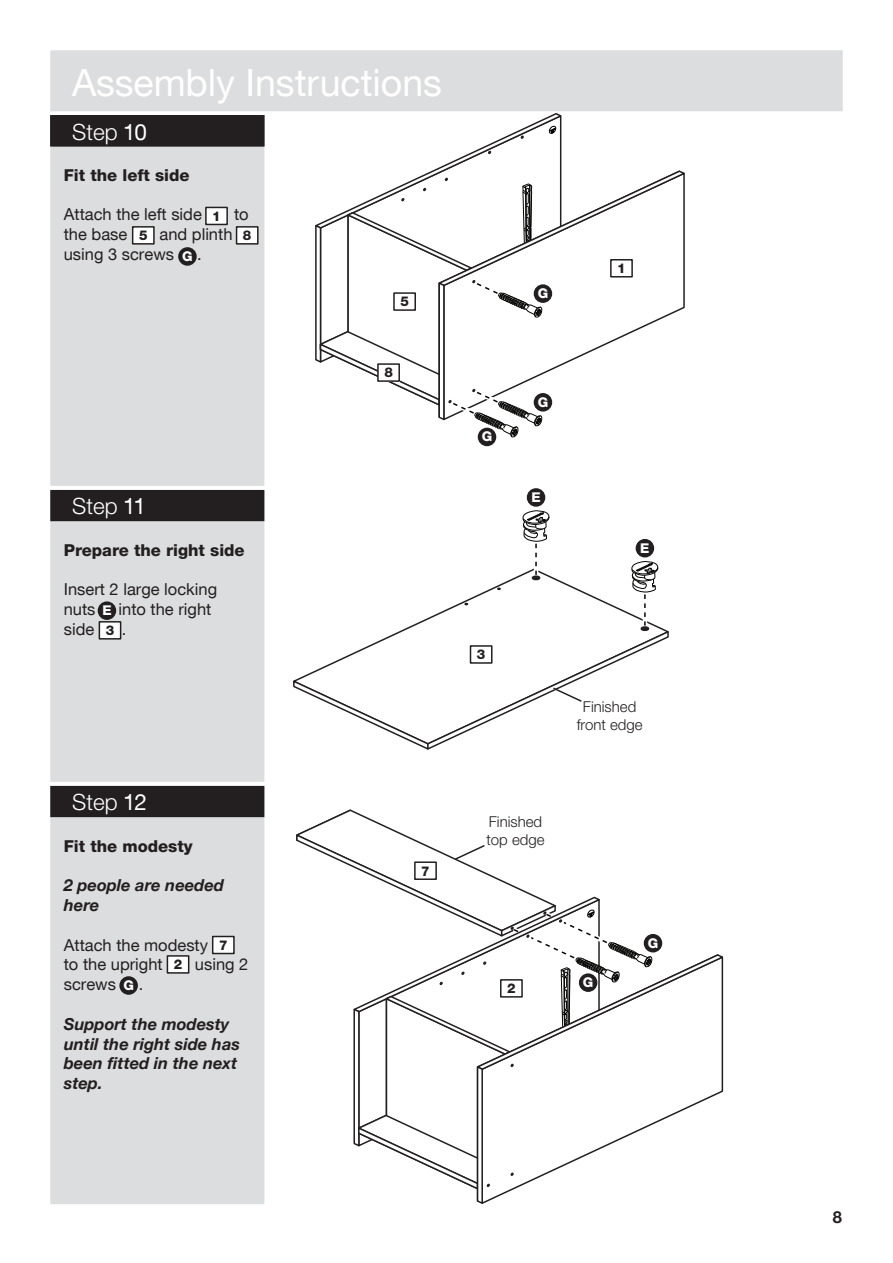
<style>
.page{position:relative;width:893px;height:1263px;background:#fff}
.page>*{position:absolute;margin:0;border:0;box-sizing:border-box;transform-origin:0 0}
.t1{font:37.5px "Helvetica Neue CE";color:#fff}
.t2{font:300 22.5px "Helvetica Neue CE";color:#fff}
.t3{font:16.5px/19.8px "Helvetica Neue CE";color:#231f20}
.t4{font:italic 700 16.5px/19.8px "Helvetica Neue CE";color:#231f20}
.t5{font:800 16.5px "Helvetica Neue CE";color:#231f20}
.t6{font:700 16.5px "Helvetica Neue CE";color:#231f20}
.t7{font:300 15px/18px "Helvetica Neue CE";color:#231f20}
.t8{font:800 13.5px "Helvetica Neue CE";color:#231f20}
.t9{font:800 13.5px "Helvetica Neue CE";color:#fff}
.s1{font-weight:400}
</style>
<div class="page">
<div style="left:51px;top:51px;width:791px;height:60px;background:#dcdddf"></div>
<div style="left:50px;top:50px;width:793px;height:61px;border:2px solid #dcdddf"></div>
<div style="left:51px;top:146px;width:213px;height:1057px;background:#dcdddf"></div>
<div style="left:50px;top:145px;width:214px;height:1059px;border:2px solid #dcdddf"></div>
<svg style="left:315px;top:113px;width:370px;height:325px"></svg>
<div style="left:478px;top:428px;width:17px;height:17px;background:#231f20;border-radius:50%"></div>
<div style="left:478px;top:428px;width:18px;height:18px;border:2px solid #231f20;border-radius:50%"></div>
<div style="left:237px;top:227px;width:21px;height:17px;background:#fff"></div>
<div style="left:236px;top:226px;width:23px;height:19px;border:2px solid #231f20"></div>
<div style="left:206px;top:207px;width:21px;height:17px;background:#fff"></div>
<div style="left:205px;top:207px;width:23px;height:18px;border:2px solid #231f20"></div>
<div style="left:133px;top:227px;width:21px;height:17px;background:#fff"></div>
<div style="left:132px;top:226px;width:23px;height:19px;border:2px solid #231f20"></div>
<div style="left:179px;top:248px;width:17px;height:17px;background:#231f20;border-radius:50%"></div>
<div style="left:178px;top:247px;width:19px;height:19px;border:2px solid #231f20;border-radius:50%"></div>
<div style="left:378px;top:364px;width:21px;height:17px;background:#fff"></div>
<div style="left:377px;top:363px;width:23px;height:19px;border:2px solid #231f20"></div>
<div style="left:394px;top:293px;width:21px;height:17px;background:#fff"></div>
<div style="left:393px;top:292px;width:23px;height:19px;border:2px solid #231f20"></div>
<div style="left:611px;top:260px;width:21px;height:17px;background:#fff"></div>
<div style="left:610px;top:259px;width:23px;height:18px;border:2px solid #231f20"></div>
<div style="left:527px;top:489px;width:18px;height:17px;background:#231f20;border-radius:50%"></div>
<div style="left:527px;top:488px;width:18px;height:19px;border:2px solid #231f20;border-radius:50%"></div>
<div style="left:99px;top:622px;width:22px;height:17px;background:#fff"></div>
<div style="left:99px;top:621px;width:22px;height:18px;border:2px solid #231f20"></div>
<div style="left:98px;top:602px;width:17px;height:17px;background:#231f20;border-radius:50%"></div>
<div style="left:98px;top:601px;width:18px;height:19px;border:2px solid #231f20;border-radius:50%"></div>
<svg style="left:293px;top:506px;width:376px;height:244px"></svg>
<svg style="left:50px;top:486px;width:215px;height:5px"></svg>
<svg style="left:50px;top:782px;width:215px;height:5px"></svg>
<svg style="left:296px;top:809px;width:428px;height:395px"></svg>
<div style="left:580px;top:974px;width:17px;height:17px;background:#231f20;border-radius:50%"></div>
<div style="left:579px;top:973px;width:18px;height:19px;border:2px solid #231f20;border-radius:50%"></div>
<div style="left:213px;top:936px;width:21px;height:17px;background:#fff"></div>
<div style="left:212px;top:936px;width:23px;height:18px;border:2px solid #231f20"></div>
<div style="left:167px;top:956px;width:22px;height:17px;background:#fff"></div>
<div style="left:167px;top:955px;width:22px;height:19px;border:2px solid #231f20"></div>
<div style="left:120px;top:977px;width:17px;height:17px;background:#231f20;border-radius:50%"></div>
<div style="left:119px;top:976px;width:19px;height:19px;border:2px solid #231f20;border-radius:50%"></div>
<div style="left:501px;top:980px;width:21px;height:17px;background:#fff"></div>
<div style="left:500px;top:979px;width:23px;height:18px;border:2px solid #231f20"></div>
<div style="left:51px;top:116px;width:213px;height:30px;background:#231f20"></div>
<div style="left:50px;top:115px;width:214px;height:31px;border:2px solid #231f20"></div>
<div style="left:51px;top:491px;width:213px;height:29px;background:#231f20"></div>
<div style="left:50px;top:490px;width:214px;height:31px;border:2px solid #231f20"></div>
<div style="left:51px;top:787px;width:213px;height:29px;background:#231f20"></div>
<div style="left:50px;top:786px;width:214px;height:31px;border:2px solid #231f20"></div>
<p class="t1" style="left:72px;top:60px;width:371px">Assembly Instructions</p>
<p class="t2" style="left:72px;top:118px;width:76px">Step <span class="s1">10</span></p>
<p class="t5" style="left:64px;top:165px;width:127px">Fit the left side</p>
<p class="t3" style="left:64px;top:205px;width:140px">Attach the left side</p>
<p class="t3" style="left:234px;top:205px;width:16px">to</p>
<p class="t3" style="left:64px;top:225px;width:65px">the base</p>
<p class="t8" style="left:212px;top:208px;width:10px">1</p>
<p class="t3" style="left:64px;top:225px;width:170px;text-indent:96px">and plinth using 3 screws</p>
<p class="t8" style="left:243px;top:227px;width:10px">8</p>
<p class="t8" style="left:139px;top:227px;width:10px">5</p>
<p class="t9" style="left:182px;top:248px;width:12px">G</p>
<p class="t3" style="left:197px;top:244px;width:6px">.</p>
<p class="t2" style="left:72px;top:493px;width:75px">Step <span class="s1">11</span></p>
<p class="t5" style="left:64px;top:540px;width:182px">Prepare the right side</p>
<p class="t3" style="left:64px;top:580px;width:155px">Insert 2 large locking nuts</p>
<p class="t3" style="left:119px;top:599px;width:94px">into the right</p>
<p class="t9" style="left:102px;top:602px;width:11px">E</p>
<p class="t3" style="left:64px;top:619px;width:32px">side</p>
<p class="t3" style="left:122px;top:619px;width:6px">.</p>
<p class="t8" style="left:106px;top:622px;width:10px">3</p>
<p class="t2" style="left:72px;top:789px;width:76px">Step <span class="s1">12</span></p>
<p class="t5" style="left:64px;top:835px;width:130px">Fit the modesty</p>
<p class="t4" style="left:64px;top:876px;width:162px">2 people are needed here</p>
<p class="t3" style="left:64px;top:935px;width:146px">Attach the modesty to the upright</p>
<p class="t8" style="left:219px;top:937px;width:10px">7</p>
<p class="t3" style="left:195px;top:955px;width:55px">using 2</p>
<p class="t8" style="left:174px;top:956px;width:10px">2</p>
<p class="t8" style="left:400px;top:293px;width:10px">5</p>
<p class="t8" style="left:384px;top:364px;width:10px">8</p>
<p class="t9" style="left:482px;top:428px;width:12px">G</p>
<p class="t9" style="left:538px;top:285px;width:12px">G</p>
<p class="t9" style="left:538px;top:394px;width:12px">G</p>
<p class="t9" style="left:531px;top:489px;width:11px">E</p>
<p class="t8" style="left:477px;top:646px;width:10px">3</p>
<p class="t8" style="left:421px;top:862px;width:10px">7</p>
<p class="t7" style="left:486px;top:813px;width:60px">Finished top edge</p>
<p class="t9" style="left:123px;top:977px;width:12px">G</p>
<p class="t8" style="left:507px;top:980px;width:10px">2</p>
<p class="t3" style="left:64px;top:974px;width:54px">screws</p>
<p class="t3" style="left:139px;top:974px;width:6px">.</p>
<p class="t4" style="left:64px;top:1014px;width:178px">Support the modesty until the right side has been fitted in the next step.</p>
<p class="t8" style="left:617px;top:260px;width:10px">1</p>
<p class="t9" style="left:640px;top:539px;width:11px">E</p>
<p class="t7" style="left:577px;top:698px;width:67px;text-align:center">Finished front edge</p>
<p class="t9" style="left:583px;top:974px;width:12px">G</p>
<p class="t9" style="left:648px;top:934px;width:12px">G</p>
<p class="t6" style="left:833px;top:1207px;width:11px">8</p>
</div>
